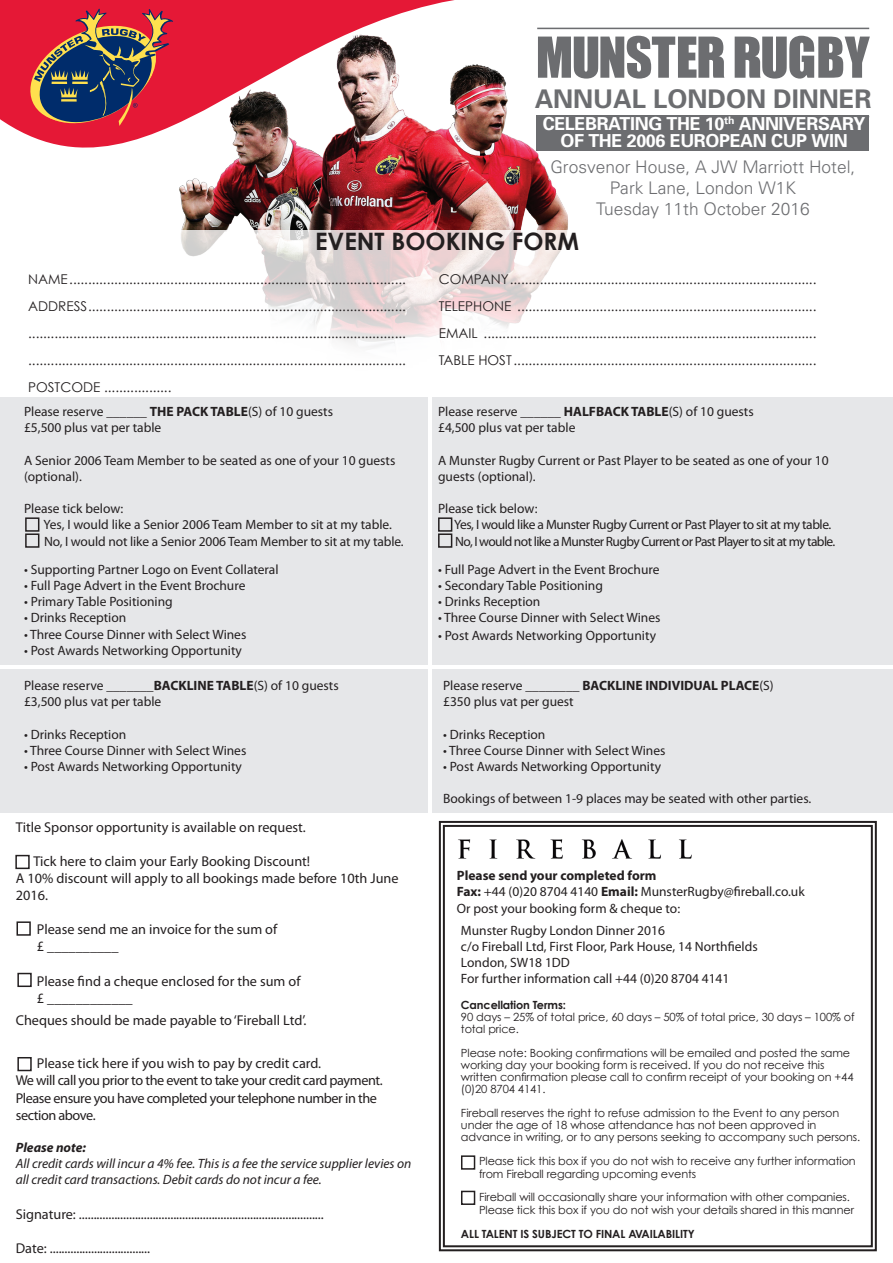
<style>
.page{position:relative;width:893px;height:1263px;background:#fff}
.page>*{position:absolute;margin:0;border:0;box-sizing:border-box;transform-origin:0 0}
.t1{font:52.05px "Munstertype";color:#6c6d70}
.t2{font:700 25.65px "Univers";color:#6c6d70}
.t3{font:700 24px "Century Gothic";color:#231f20}
.t4{font:700 17.85px/16.5px "Univers";letter-spacing:-.02em;color:#fff}
.t5{font:300 17.4px/20.9px "Univers";color:#6c6d70;text-align:center}
.t6{font:14.25px/17.1px "Myriad Pro";color:#231f20}
.t7{font:14.25px/17.1px "Myriad Pro";letter-spacing:-.03em;color:#231f20}
.t8{font:13.5px/16.2px "Myriad Pro";color:#231f20}
.t9{font:13.5px/27px "Century Gothic";color:#231f20;text-align:justify}
.t10{font:13.5px/16.2px "Myriad Pro";letter-spacing:-.04em;color:#231f20}
.t11{font:italic 13.5px/16.2px "Myriad Pro";color:#231f20}
.t12{font:italic 700 13.5px "Myriad Pro";color:#231f20}
.t13{font:11.25px/12px "Century Gothic";letter-spacing:-.01em;color:#231f20}
.t14{font:700 11.25px "Century Gothic";letter-spacing:-.01em;color:#231f20}
.s1{font-weight:700}
</style>
<div class="page">
<img style="left:179px;top:150px;width:418px;height:80px">
<svg style="left:181px;top:230px;width:386px;height:118px"></svg>
<div style="left:0;top:669px;width:428px;height:144px;background:#e6e7e9"></div>
<div style="left:432px;top:669px;width:461px;height:144px;background:#e6e7e9"></div>
<div style="left:0;top:397px;width:428px;height:268px;background:#e6e7e9"></div>
<div style="left:432px;top:397px;width:461px;height:268px;background:#e6e7e9"></div>
<svg style="left:438px;top:820px;width:439px;height:432px"></svg>
<div style="left:443px;top:825px;width:430px;height:422px;border:2px solid #231f20"></div>
<img style="left:457px;top:836px;width:250px;height:33px">
<img style="left:0;top:0;width:555px;height:160px">
<svg style="left:22px;top:8px;width:151px;height:122px;background:#913e4e"></svg>
<div style="left:518px;top:9px;width:371px;height:127px;background:#fff"></div>
<hr style="left:537px;top:28px;width:332px;height:1px;background:#6c6d70">
<div style="left:537px;top:115px;width:332px;height:35px;background:#6c6d70"></div>
<div style="left:15px;top:855px;width:15px;height:14px;border:2px solid #231f20"></div>
<div style="left:25px;top:517px;width:14px;height:15px;border:2px solid #231f20"></div>
<div style="left:438px;top:517px;width:14px;height:15px;border:2px solid #231f20"></div>
<div style="left:17px;top:921px;width:14px;height:15px;border:2px solid #231f20"></div>
<div style="left:17px;top:973px;width:15px;height:14px;border:2px solid #231f20"></div>
<div style="left:17px;top:1057px;width:15px;height:14px;border:2px solid #231f20"></div>
<div style="left:25px;top:533px;width:14px;height:15px;border:2px solid #231f20"></div>
<div style="left:438px;top:533px;width:14px;height:15px;border:2px solid #231f20"></div>
<div style="left:461px;top:1155px;width:14px;height:15px;border:2px solid #231f20"></div>
<div style="left:461px;top:1191px;width:14px;height:14px;border:2px solid #231f20"></div>
<h1 class="t1" style="left:537px;top:17px;width:334px">MUNSTER RUGBY</h1>
<h2 class="t2" style="left:535px;top:83px;width:339px">ANNUAL LONDON DINNER</h2>
<h3 class="t4" style="left:560px;top:116px;width:306px;text-indent:-18px">CELE BRATING THE 10<sup>TH</sup> ANNIVERSARY<br>OF THE 2006 EURO</h3>
<h3 class="t4" style="left:719px;top:132px;width:120px">PEAN CUP WIN</h3>
<p class="t5" style="left:550px;top:157px;width:306px">Grosvenor House, A JW Marriott Hotel,<br>Park Lane, London W1K<br>Tuesday 11th October 2016</p>
<h3 class="t3" style="left:315px;top:226px;width:265px">EVENT BOOKING FORM</h3>
<p class="t9" style="left:28px;top:266px;width:379px">NAME..........................................................................................<br>ADDRESS..................................................................................... ..................................................................................................... .....................................................................................................<br>POSTCODE ..................</p>
<p class="t9" style="left:439px;top:266px;width:379px">COMPANY..................................................................................<br>TELEPHONE ................................................................................<br>EMAIL .........................................................................................<br>TABLE HOST .................................................................................</p>
<p class="t8" style="left:24px;top:403px;width:311px">Please reserve ______ <span class="s1">THE PACK TABLE</span>(S) of 10 guests £5,500 plus vat per table</p>
<p class="t8" style="left:24px;top:452px;width:373px">A Senior 2006 Team Member to be seated as one of your 10 guests (optional).</p>
<p class="t8" style="left:43px;top:500px;width:362px;text-indent:-19px">Please tick below:<br>Yes, I would like a Senior 2006 Team Member to sit at my table.<br>No, I would not like a Senior 2006 Team Member to sit at my table.</p>
<p class="t8" style="left:24px;top:561px;width:256px">• Supporting Partner Logo on Event Collateral</p>
<p class="t8" style="left:24px;top:577px;width:223px">• Full Page Advert in the Event Brochure</p>
<p class="t8" style="left:24px;top:593px;width:150px">• Primary Table Positioning</p>
<p class="t8" style="left:24px;top:610px;width:104px">• Drinks Reception</p>
<p class="t8" style="left:24px;top:626px;width:224px">• Three Course Dinner with Select Wines</p>
<p class="t8" style="left:24px;top:642px;width:219px">• Post Awards Networking Opportunity</p>
<p class="t8" style="left:24px;top:677px;width:316px">Please reserve _______<span class="s1">BACKLINE TABLE</span>(S) of 10 guests £3,500 plus vat per table</p>
<p class="t8" style="left:24px;top:726px;width:104px">• Drinks Reception</p>
<p class="t8" style="left:24px;top:742px;width:224px">• Three Course Dinner with Select Wines</p>
<p class="t8" style="left:24px;top:758px;width:219px">• Post Awards Networking Opportunity</p>
<p class="t6" style="left:16px;top:818px;width:292px">Title Sponsor opportunity is available on request.</p>
<p class="t6" style="left:16px;top:852px;width:384px;text-indent:18px">Tick here to claim your Early Booking Discount!<br>A 10% discount will apply to all bookings made before 10th June<br>2016.</p>
<p class="t6" style="left:37px;top:921px;width:242px">Please send me an invoice for the sum of £ __________</p>
<p class="t6" style="left:37px;top:972px;width:265px">Please find a cheque enclosed for the sum of £ ____________</p>
<p class="t6" style="left:16px;top:1011px;width:292px">Cheques should be made payable to ‘Fireball Ltd’.</p>
<p class="t7" style="left:16px;top:1055px;width:368px;text-indent:21px">Please tick here if you wish to pay by credit card.<br>We will call you prior to the event to take your credit card payment.<br>Please ensure you have completed your telephone number in the section above.</p>
<p class="t12" style="left:16px;top:1139px;width:72px">Please note:</p>
<p class="t11" style="left:16px;top:1155px;width:397px">All credit cards will incur a 4% fee. This is a fee the service supplier levies on all credit card transactions. Debit cards do not incur a fee.</p>
<p class="t6" style="left:16px;top:1205px;width:309px">Signature: ...................................................................................</p>
<p class="t6" style="left:16px;top:1239px;width:136px">Date: ..................................</p>
<p class="t8" style="left:438px;top:403px;width:317px">Please reserve ______ <span class="s1">HALFBACK TABLE</span>(S) of 10 guests £4,500 plus vat per table</p>
<p class="t8" style="left:438px;top:452px;width:392px">A Munster Rugby Current or Past Player to be seated as one of your 10 guests (optional).</p>
<p class="t10" style="left:454px;top:500px;width:383px;text-indent:-16px">Please tick below:<br>Yes, I would like a Munster Rugby Current or Past Player to sit at my table.<br>No, I would not like a Munster Rugby Current or Past Player to sit at my table.</p>
<p class="t8" style="left:438px;top:561px;width:223px">• Full Page Advert in the Event Brochure</p>
<p class="t8" style="left:438px;top:577px;width:166px">• Secondary Table Positioning</p>
<p class="t8" style="left:438px;top:593px;width:104px">• Drinks Reception</p>
<p class="t8" style="left:438px;top:610px;width:224px">• Three Course Dinner with Select Wines</p>
<p class="t8" style="left:438px;top:627px;width:219px">• Post Awards Networking Opportunity</p>
<p class="t8" style="left:443px;top:677px;width:332px">Please reserve ________ <span class="s1">BACKLINE INDIVIDUAL PLACE</span>(S) £350 plus vat per guest</p>
<p class="t8" style="left:443px;top:726px;width:104px">• Drinks Reception</p>
<p class="t8" style="left:443px;top:742px;width:224px">• Three Course Dinner with Select Wines</p>
<p class="t8" style="left:443px;top:758px;width:219px">• Post Awards Networking Opportunity</p>
<p class="t8" style="left:443px;top:790px;width:370px">Bookings of between 1-9 places may be seated with other parties.</p>
<p class="t8" style="left:457px;top:866px;width:349px;line-height:16.6px"><span class="s1">Please send your completed form<br>Fax:</span> +44 (0)20 8704 4140 <span class="s1">Email:</span> MunsterRugby@fireball.co.uk<br>Or post your booking form &amp; cheque to:</p>
<p class="t8" style="left:461px;top:922px;width:298px">Munster Rugby London Dinner 2016<br>c/o Fireball Ltd, First Floor, Park House, 14 Northfields London, SW18 1DD<br>For further information call +44 (0)20 8704 4141</p>
<p class="t14" style="left:461px;top:998px;width:107px">Cancellation Terms:</p>
<p class="t13" style="left:461px;top:1011px;width:395px">90 days – 25% of total price, 60 days – 50% of total price, 30 days – 100% of total price.</p>
<p class="t13" style="left:461px;top:1047px;width:394px">Please note: Booking confirmations will be emailed and posted the same working day your booking form is received. If you do not receive this written confirmation please call to confirm receipt of your booking on +44 (0)20 8704 4141.</p>
<p class="t13" style="left:461px;top:1107px;width:401px">Fireball reserves the right to refuse admission to the Event to any person under the age of 18 whose attendance has not been approved in advance in writing, or to any persons seeking to accompany such persons.</p>
<p class="t13" style="left:479px;top:1155px;width:378px">Please tick this box if you do not wish to receive any further information from Fireball regarding upcoming events</p>
<p class="t13" style="left:479px;top:1191px;width:377px">Fireball will occasionally share your information with other companies.<br>Please tick this box if you do not wish your details shared in this manner</p>
<p class="t14" style="left:461px;top:1226px;width:235px">ALL TALENT IS SUBJECT TO FINAL AVAILABILITY</p>
</div>
